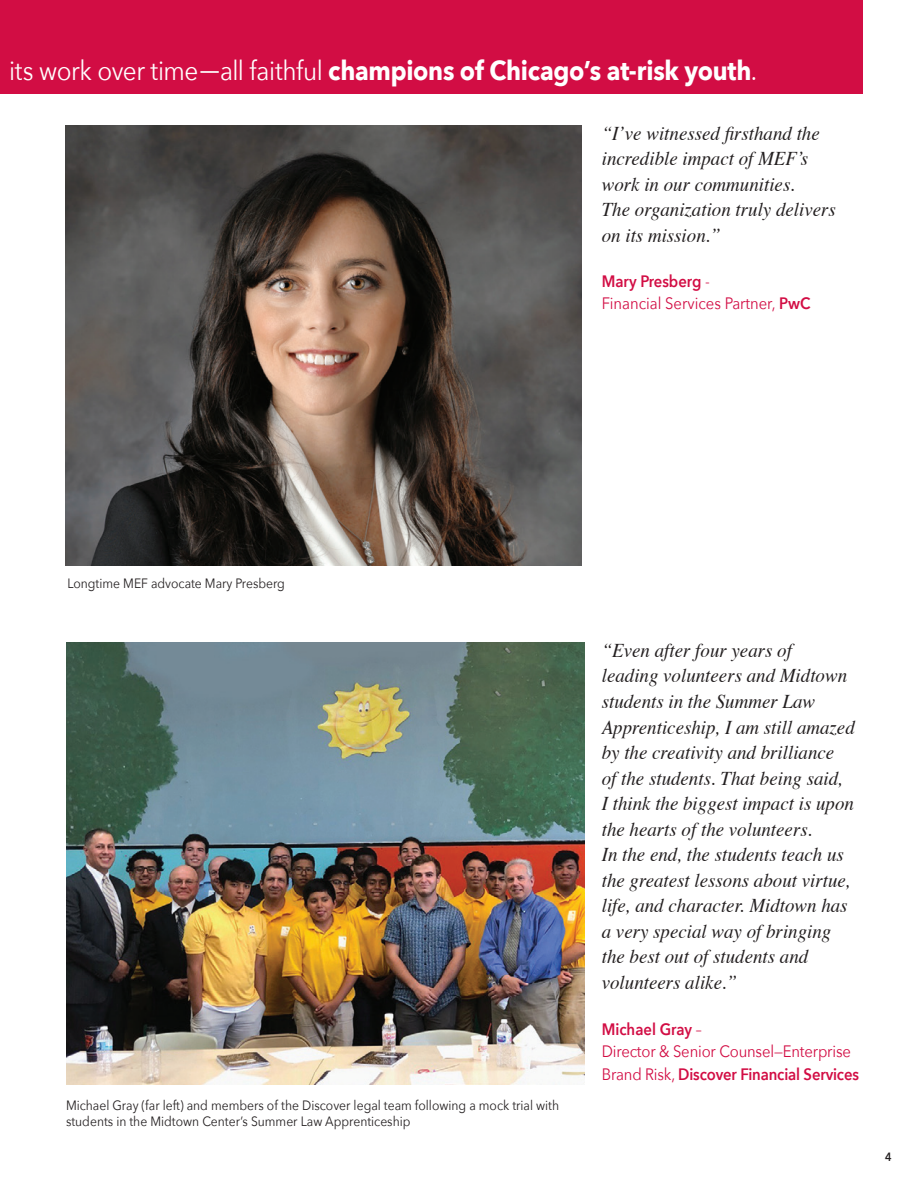
<style>
.page{position:relative;width:918px;height:1188px;background:#fff}
.page>*{position:absolute;margin:0;border:0;box-sizing:border-box;transform-origin:0 0}
.t1{font:700 27px "Avenir Next";letter-spacing:-.01em;color:#fff;scale:.9 1}
.t2{font:italic 19.5px/25.5px "Times";color:#231f20}
.t3{font:16.5px/22.5px "Avenir Next";letter-spacing:-.01em;color:#d20d44;scale:.9 1}
.t4{font:13.5px/16.2px "Avenir Next";color:#231f20;scale:.9 1}
.t5{font:600 12px "Avenir Next";color:#231f20;scale:.9 1}
.s1{font-weight:400}
.s2{font-weight:600}
</style>
<div class="page">
<img style="left:66px;top:126px;width:516px;height:440px">
<div style="left:0;top:0;width:863px;height:93px;background:#d20d44"></div>
<img style="left:66px;top:642px;width:518px;height:442px">
<h1 class="t1" style="left:9px;top:47px;width:833px"><span class="s1">its work over time−all faithful</span> champions of Chicago’s at-risk youth<span class="s1">.</span></h1>
<p class="t2" style="left:602px;top:119px;width:236px">“I’ve witnessed firsthand the incredible impact of MEF’s work in our communities.<br>The organization truly delivers on its mission.”</p>
<p class="t3" style="left:602px;top:269px;width:233px"><span class="s2">Mary Presberg</span> -<br>Financial Services Partner, <span class="s2">PwC</span></p>
<p class="t4" style="left:68px;top:575px;width:243px">Longtime MEF advocate Mary Presberg</p>
<p class="t4" style="left:66px;top:1097px;width:550px">Michael Gray (far left) and members of the Discover legal team following a mock trial with students in the Midtown Center’s Summer Law Apprenticeship</p>
<p class="t2" style="left:602px;top:636px;width:255px">“Even after four years of<br>leading volunteers and Midtown students in the Summer Law<br>Apprenticeship, I am still amazed by the creativity and brilliance<br>of the students. That being said,<br>I think the biggest impact is upon the hearts of the volunteers.<br>In the end, the students teach us the greatest lessons about virtue, life, and character. Midtown has a very special way of bringing the best out of students and volunteers alike.”</p>
<p class="t3" style="left:602px;top:1017px;width:287px"><span class="s2">Michael Gray</span> –<br>Director &amp; Senior Counsel—Enterprise<br>Brand Risk, <span class="s2">Discover Financial Services</span></p>
<p class="t5" style="left:885px;top:1146px;width:9px">4</p>
</div>
